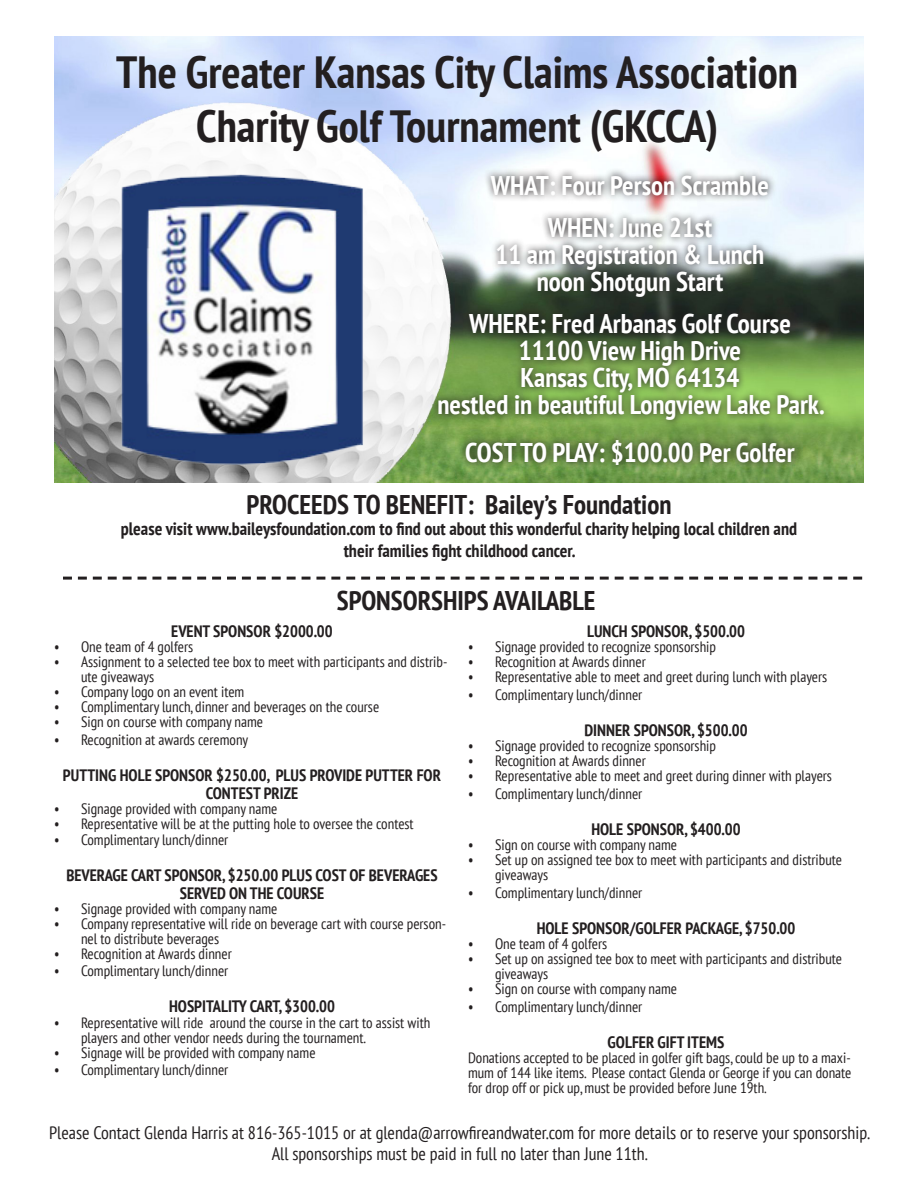
<style>
.page{position:relative;width:918px;height:1188px;background:#fff}
.page>*{position:absolute;margin:0;border:0;box-sizing:border-box;transform-origin:0 0}
.t1{font:700 condensed 45px/54px "PT Sans";color:#231f20;text-align:center}
.t2{font:700 condensed 27px "PT Sans";color:#fff}
.t3{font:700 condensed 27px "PT Sans";color:#231f20}
.t4{font:condensed 18px "PT Sans";color:#231f20}
.t5{font:700 condensed 18px "PT Sans";color:#231f20}
.t6{font:700 condensed 16.5px/18px "PT Sans";color:#231f20;text-align:center}
.t7{font:condensed 15px/15px "PT Sans";color:#231f20}
</style>
<div class="page">
<img style="left:54px;top:36px;width:810px;height:446px">
<svg style="left:63px;top:577px;width:799px;height:3px"></svg>
<svg style="left:459px;top:168px;width:373px;height:303px;background:#7f9271"></svg>
<img style="left:54px;top:102px;width:405px;height:381px">
<p class="t1" style="left:116px;top:44px;width:683px">The Greater Kansas City Claims Association<br>Charity Golf Tournament (GKCCA)</p>
<p class="t2" style="left:491px;top:168px;width:280px">WHAT: Four Person Scramble</p>
<p class="t2" style="left:548px;top:210px;width:166px">WHEN: June 21st</p>
<p class="t2" style="left:496px;top:237px;width:270px">11 am Registration &amp; Lunch</p>
<p class="t2" style="left:537px;top:264px;width:188px">noon Shotgun Start</p>
<p class="t2" style="left:469px;top:306px;width:323px">WHERE: Fred Arbanas Golf Course</p>
<p class="t2" style="left:519px;top:333px;width:224px">11100 View High Drive</p>
<p class="t2" style="left:521px;top:360px;width:220px">Kansas City, MO 64134</p>
<p class="t2" style="left:437px;top:387px;width:388px">nestled in beautiful Longview Lake Park.</p>
<p class="t2" style="left:465px;top:434px;width:331px">COST TO PLAY: $100.00 Per Golfer</p>
<p class="t3" style="left:247px;top:486px;width:426px">PROCEEDS TO BENEFIT: Bailey’s Foundation</p>
<p class="t5" style="left:121px;top:517px;width:678px">please visit www.baileysfoundation.com to find out about this wonderful charity helping local children and</p>
<p class="t5" style="left:344px;top:539px;width:233px">their families fight childhood cancer.</p>
<p class="t3" style="left:337px;top:582px;width:260px">SPONSORSHIPS AVAILABLE</p>
<p class="t6" style="left:171px;top:622px;width:163px">EVENT SPONSOR $2000.00</p>
<p class="t7" style="left:54px;top:639px;width:141px">• One team of 4 golfers</p>
<p class="t7" style="left:81px;top:654px;width:368px;text-indent:-27px">• Assignment to a selected tee box to meet with participants and distrib&shy;ute giveaways</p>
<p class="t7" style="left:54px;top:684px;width:192px">• Company logo on an event item</p>
<p class="t7" style="left:54px;top:699px;width:327px">• Complimentary lunch, dinner and beverages on the course</p>
<p class="t7" style="left:54px;top:714px;width:211px">• Sign on course with company name</p>
<p class="t7" style="left:54px;top:732px;width:196px">• Recognition at awards ceremony</p>
<p class="t6" style="left:63px;top:766px;width:380px">PUTTING HOLE SPONSOR $250.00, PLUS PROVIDE PUTTER FOR<br>CONTEST PRIZE</p>
<p class="t7" style="left:54px;top:801px;width:225px">• Signage provided with company name</p>
<p class="t7" style="left:54px;top:816px;width:361px">• Representative will be at the putting hole to oversee the contest</p>
<p class="t7" style="left:54px;top:832px;width:176px">• Complimentary lunch/dinner</p>
<p class="t6" style="left:66px;top:866px;width:373px">BEVERAGE CART SPONSOR, $250.00 PLUS COST OF BEVERAGES<br>SERVED ON THE COURSE</p>
<p class="t7" style="left:54px;top:901px;width:225px">• Signage provided with company name</p>
<p class="t7" style="left:81px;top:916px;width:367px;text-indent:-27px">• Company representative will ride on beverage cart with course person&shy;nel to distribute beverages</p>
<p class="t7" style="left:54px;top:946px;width:179px">• Recognition at Awards dinner</p>
<p class="t7" style="left:54px;top:963px;width:176px">• Complimentary lunch/dinner</p>
<p class="t6" style="left:169px;top:997px;width:167px">HOSPITALITY CART, $300.00</p>
<p class="t7" style="left:81px;top:1015px;width:351px;text-indent:-27px">• Representative will ride around the course in the cart to assist with players and other vendor needs during the tournament.</p>
<p class="t7" style="left:54px;top:1045px;width:263px">• Signage will be provided with company name</p>
<p class="t7" style="left:54px;top:1062px;width:176px">• Complimentary lunch/dinner</p>
<p class="t6" style="left:587px;top:622px;width:159px">LUNCH SPONSOR, $500.00</p>
<p class="t7" style="left:468px;top:639px;width:250px">• Signage provided to recognize sponsorship</p>
<p class="t7" style="left:468px;top:654px;width:179px">• Recognition at Awards dinner</p>
<p class="t7" style="left:468px;top:669px;width:361px">• Representative able to meet and greet during lunch with players</p>
<p class="t7" style="left:468px;top:687px;width:176px">• Complimentary lunch/dinner</p>
<p class="t6" style="left:584px;top:721px;width:165px">DINNER SPONSOR, $500.00</p>
<p class="t7" style="left:468px;top:738px;width:250px">• Signage provided to recognize sponsorship</p>
<p class="t7" style="left:468px;top:753px;width:179px">• Recognition at Awards dinner</p>
<p class="t7" style="left:468px;top:768px;width:366px">• Representative able to meet and greet during dinner with players</p>
<p class="t7" style="left:468px;top:786px;width:176px">• Complimentary lunch/dinner</p>
<p class="t6" style="left:591px;top:820px;width:151px">HOLE SPONSOR, $400.00</p>
<p class="t7" style="left:468px;top:837px;width:211px">• Sign on course with company name</p>
<p class="t7" style="left:495px;top:852px;width:349px;text-indent:-27px">• Set up on assigned tee box to meet with participants and distribute giveaways</p>
<p class="t7" style="left:468px;top:885px;width:176px">• Complimentary lunch/dinner</p>
<p class="t6" style="left:537px;top:919px;width:260px">HOLE SPONSOR/GOLFER PACKAGE, $750.00</p>
<p class="t7" style="left:468px;top:936px;width:141px">• One team of 4 golfers</p>
<p class="t7" style="left:495px;top:951px;width:349px;text-indent:-27px">• Set up on assigned tee box to meet with participants and distribute giveaways</p>
<p class="t7" style="left:468px;top:981px;width:211px">• Sign on course with company name</p>
<p class="t7" style="left:468px;top:999px;width:176px">• Complimentary lunch/dinner</p>
<p class="t6" style="left:608px;top:1033px;width:118px">GOLFER GIFT ITEMS</p>
<p class="t7" style="left:468px;top:1050px;width:385px;text-align:justify">Donations accepted to be placed in golfer gift bags, could be up to a maxi&shy;mum of 144 like items. Please contact Glenda or George if you can donate for drop off or pick up, must be provided before June 19th.</p>
<p class="t4" style="left:49px;top:1121px;width:822px">Please Contact Glenda Harris at 816-365-1015 or at glenda@arrowfireandwater.com for more details or to reserve your sponsorship.</p>
<p class="t4" style="left:272px;top:1142px;width:377px">All sponsorships must be paid in full no later than June 11th.</p>
</div>
